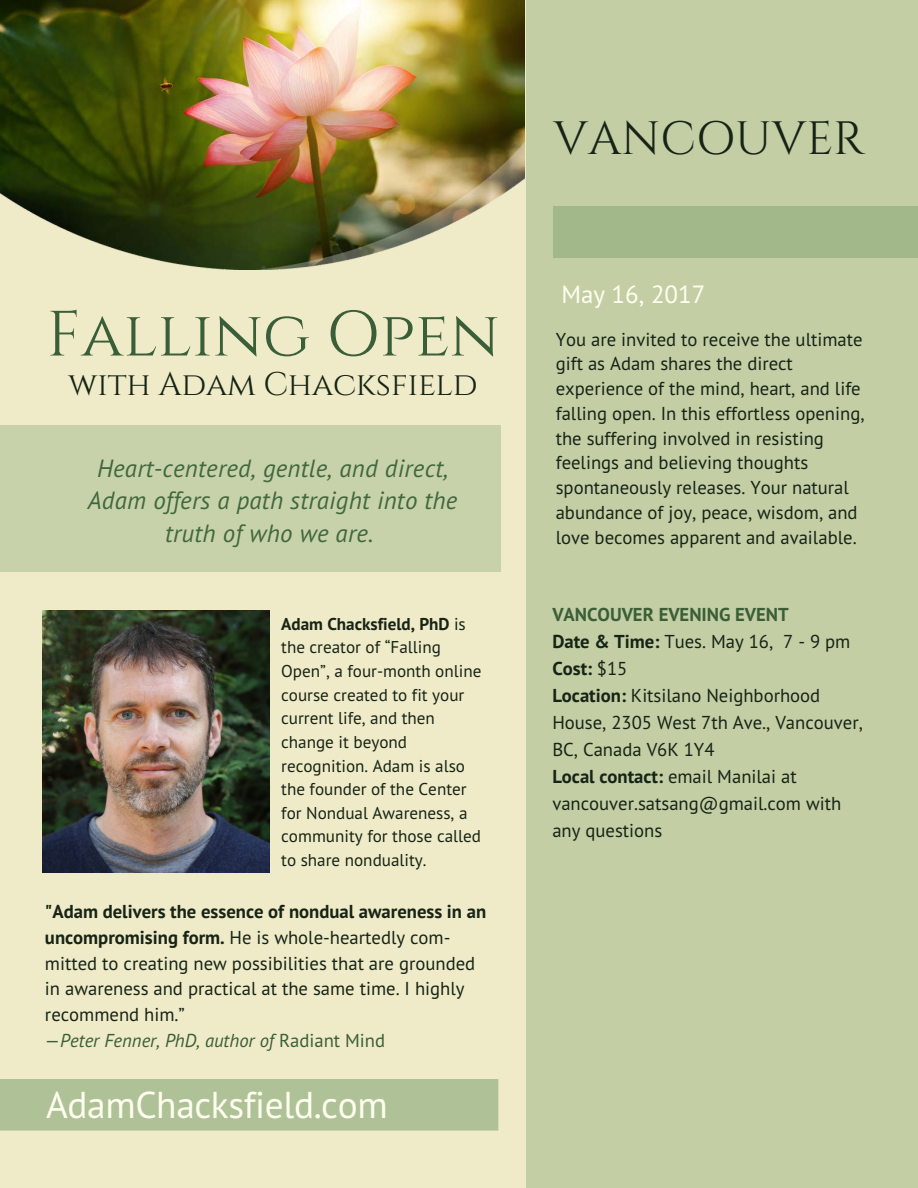
<style>
.page{position:relative;width:918px;height:1188px;background:#efebc8}
.page>*{position:absolute;margin:0;border:0;box-sizing:border-box;transform-origin:0 0}
.t1{font:63.75px "Cinzel";color:#3a5e37}
.t2{font:46.65px "Cinzel";color:#162315}
.t3{font:37.35px "PT Sans";letter-spacing:-.01em;color:#fffff0}
.t4{font:32.7px "Cinzel";letter-spacing:-.01em;color:#162315}
.t5{font:italic 24.9px/32.7px "PT Sans";letter-spacing:.01em;color:#3a5e36;text-align:center}
.t6{font:24.9px "PT Sans";color:#fffff0}
.t7{font:18.75px/24.8px "PT Sans";color:#162315}
.t8{font:17.1px/23.7px "PT Sans";color:#162315}
.s1{font-weight:700}
.s2{color:#3a5e36}
.s3{font-style:italic;color:#3a5e36}
.s4{font-weight:700;color:#3a5e36}
</style>
<div class="page">
<div style="left:527px;top:0;width:391px;height:1188px;background:#c3cea5"></div>
<div style="left:554px;top:206px;width:364px;height:52px;background:#a2b88b"></div>
<div style="left:0;top:1079px;width:498px;height:52px;background:#afc196"></div>
<img style="left:0;top:0;width:524px;height:270px">
<img style="left:43px;top:611px;width:227px;height:262px">
<div style="left:0;top:425px;width:501px;height:146px;background:#c8d2aa"></div>
<h1 class="t1" style="left:46px;top:294px;width:454px">Falling Open</h1>
<h3 class="t4" style="left:68px;top:363px;width:411px">with Adam Chacksfield</h3>
<h3 class="t5" style="left:88px;top:451px;width:371px">Heart-centered, gentle, and direct,<br>Adam offers a path straight into the truth of who we are.</h3>
<p class="t8" style="left:281px;top:612px;width:202px"><span class="s1">Adam Chacksfield, PhD</span> is the creator of “Falling<br>Open”, a four-month online course created to fit your current life, and then change it beyond recognition. Adam is also the founder of the Center for Nondual Awareness, a community for those called to share nonduality.</p>
<p class="t7" style="left:45px;top:898px;width:443px;line-height:25.8px"><span class="s1">"Adam delivers the essence of nondual awareness in an uncompromising form.</span> He is whole-heartedly com&shy;mitted to creating new possibilities that are grounded in awareness and practical at the same time. I highly recommend him.”<br><span class="s2">—</span><span class="s3">Peter Fenner, PhD, author of</span> <span class="s2">Radiant Mind</span></p>
<h3 class="t3" style="left:46px;top:1080px;width:343px">AdamChacksfield.com</h3>
<h2 class="t2" style="left:553px;top:109px;width:313px">VANCOUVER</h2>
<h3 class="t6" style="left:561px;top:278px;width:145px">May 16, 2017</h3>
<p class="t7" style="left:556px;top:326px;width:310px">You are invited to receive the ultimate gift as Adam shares the direct experience of the mind, heart, and life falling open. In this effortless opening, the suffering involved in resisting feelings and believing thoughts spontaneously releases. Your natural abundance of joy, peace, wisdom, and love becomes apparent and available.</p>
<p class="t7" style="left:552px;top:601px;width:312px;line-height:27px"><span class="s4">VANCOUVER EVENING EVENT<br></span><span class="s1">Date &amp; Time:</span> Tues. May 16, 7 - 9 pm<br><span class="s1">Cost:</span> $15<br><span class="s1">Location:</span> Kitsilano Neighborhood<br>House, 2305 West 7th Ave., Vancouver,<br>BC, Canada V6K 1Y4<br><span class="s1">Local contact:</span> email Manilai at vancouver.satsang@gmail.com with any questions</p>
</div>
